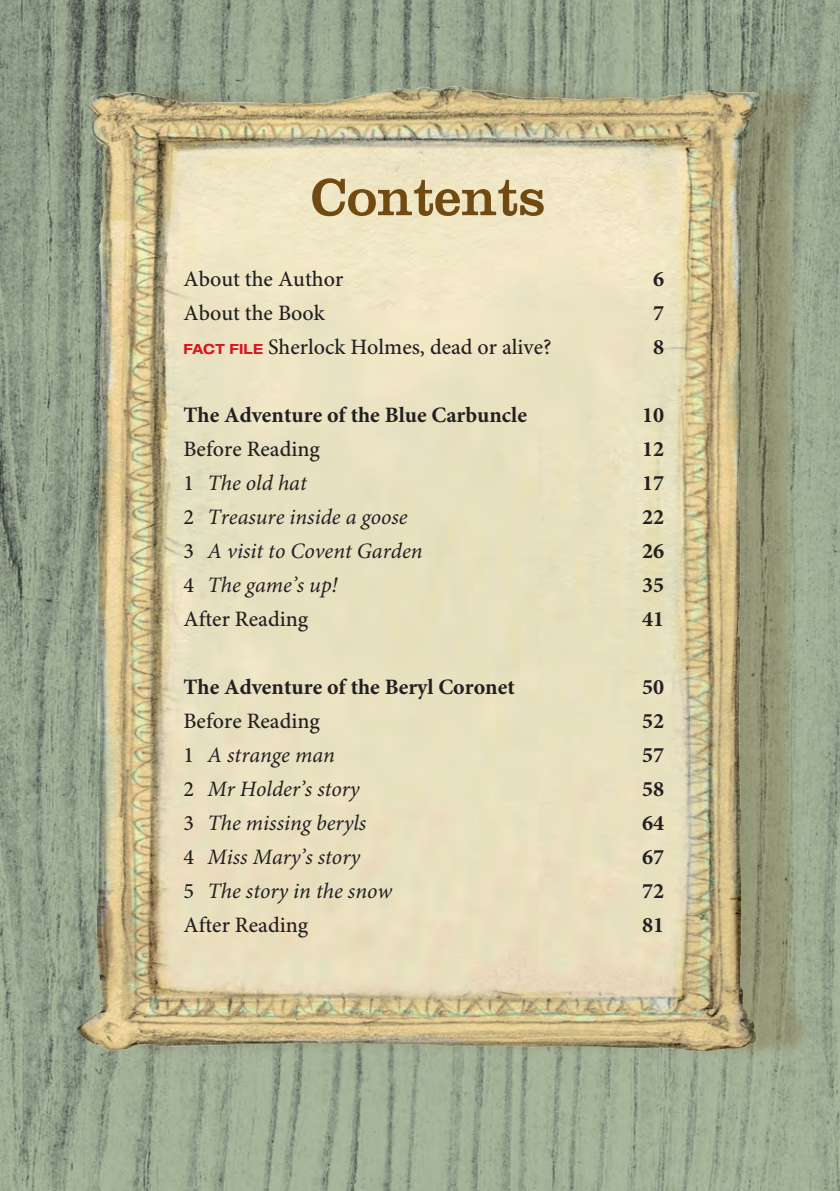
<style>
.page{position:relative;width:840px;height:1191px;background:#fff}
.page>*{position:absolute;margin:0;border:0;box-sizing:border-box;transform-origin:0 0}
.t1{font:54px "Clarendon";color:#714a12}
.t2{font:italic 22px "Minion Pro";color:#231f20}
.t3{font:500 22px "Minion Pro";color:#231f20}
.t4{font:700 22px "Minion Pro";color:#231f20}
.s1{font-family:"Helvetica Neue";font-weight:700;font-stretch:expanded;font-size:14px;color:#d7171f}
.s2{font-weight:500;font-style:normal}
</style>
<div class="page">
<img style="left:0;top:0;width:839px;height:1191px">
<div style="left:114px;top:76px;width:704px;height:984px;background:#714a12;opacity:.25"></div>
<img style="left:48px;top:67px;width:743px;height:1013px">
<h1 class="t1" style="left:311px;top:165px;width:236px">Contents</h1>
<p class="t3" style="left:183px;top:266px;width:161px">About the Author</p>
<p class="t4" style="left:652px;top:266px;width:12px">6</p>
<p class="t3" style="left:183px;top:300px;width:143px">About the Book</p>
<p class="t4" style="left:652px;top:300px;width:12px">7</p>
<p class="t3" style="left:183px;top:334px;width:369px"><span class="s1">FACT FILE</span> Sherlock Holmes, dead or alive?</p>
<p class="t4" style="left:652px;top:334px;width:12px">8</p>
<p class="t4" style="left:183px;top:402px;width:345px">The Adventure of the Blue Carbuncle</p>
<p class="t4" style="left:641px;top:402px;width:23px">10</p>
<p class="t3" style="left:183px;top:436px;width:138px">Before Reading</p>
<p class="t4" style="left:641px;top:436px;width:23px">12</p>
<p class="t2" style="left:183px;top:470px;width:125px"><span class="s2">1</span> The old hat</p>
<p class="t4" style="left:641px;top:470px;width:23px">17</p>
<p class="t2" style="left:183px;top:504px;width:226px"><span class="s2">2</span> Treasure inside a goose</p>
<p class="t4" style="left:641px;top:504px;width:23px">22</p>
<p class="t2" style="left:183px;top:538px;width:240px"><span class="s2">3</span> A visit to Covent Garden</p>
<p class="t4" style="left:641px;top:538px;width:23px">26</p>
<p class="t2" style="left:183px;top:572px;width:155px"><span class="s2">4</span> The game’s up!</p>
<p class="t4" style="left:641px;top:572px;width:23px">35</p>
<p class="t3" style="left:183px;top:606px;width:126px">After Reading</p>
<p class="t4" style="left:641px;top:606px;width:23px">41</p>
<p class="t4" style="left:183px;top:674px;width:332px">The Adventure of the Beryl Coronet</p>
<p class="t4" style="left:641px;top:674px;width:23px">50</p>
<p class="t3" style="left:183px;top:708px;width:138px">Before Reading</p>
<p class="t4" style="left:641px;top:708px;width:23px">52</p>
<p class="t2" style="left:183px;top:742px;width:153px"><span class="s2">1</span> A strange man</p>
<p class="t4" style="left:641px;top:742px;width:23px">57</p>
<p class="t2" style="left:183px;top:776px;width:177px"><span class="s2">2</span> Mr Holder’s story</p>
<p class="t4" style="left:641px;top:776px;width:23px">58</p>
<p class="t2" style="left:183px;top:810px;width:184px"><span class="s2">3</span> The missing beryls</p>
<p class="t4" style="left:641px;top:810px;width:23px">64</p>
<p class="t2" style="left:183px;top:844px;width:178px"><span class="s2">4</span> Miss Mary’s story</p>
<p class="t4" style="left:641px;top:844px;width:23px">67</p>
<p class="t2" style="left:183px;top:878px;width:210px"><span class="s2">5</span> The story in the snow</p>
<p class="t4" style="left:641px;top:878px;width:23px">72</p>
<p class="t3" style="left:183px;top:912px;width:126px">After Reading</p>
<p class="t4" style="left:641px;top:912px;width:23px">81</p>
</div>
